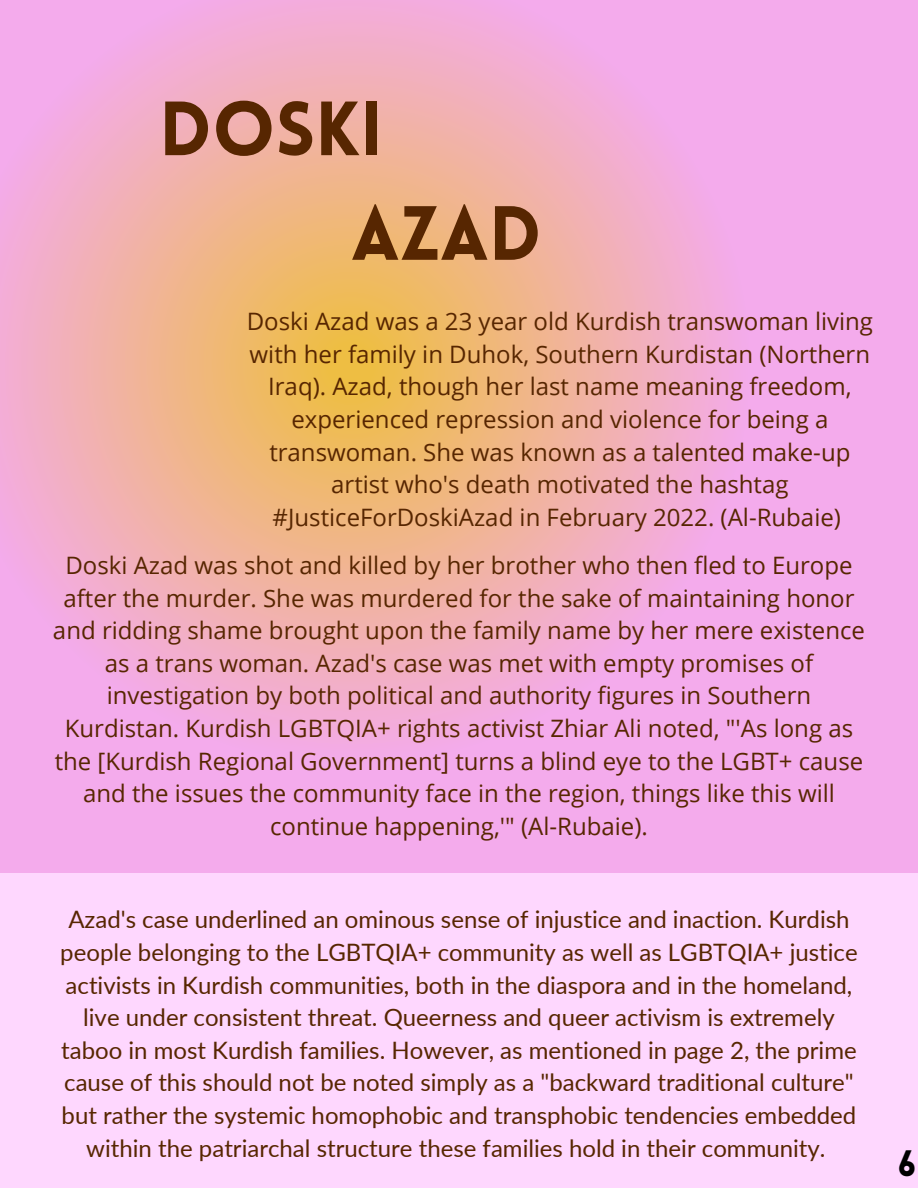
<style>
.page{position:relative;width:918px;height:1188px;background:#f4abec}
.page>*{position:absolute;margin:0;border:0;box-sizing:border-box;transform-origin:0 0}
.t1{font:900 75px "Lovelo";color:#572601}
.t2{font:900 36px "Lovelo";color:#000}
.t3{font:24px/32.7px "Open Sans";color:#572601;text-align:center}
.t4{font:24px/32.7px "Lato";color:#572601;text-align:center}
</style>
<div class="page">
<svg style="left:0;top:0;width:729px;height:744px"></svg>
<div style="left:0;top:873px;width:918px;height:315px;background:#fed7fe"></div>
<p class="t1" style="left:159px;top:99px;width:226px">DOSKI</p>
<p class="t1" style="left:351px;top:204px;width:192px">AZAD</p>
<p class="t3" style="left:247px;top:304px;width:628px">Doski Azad was a 23 year old Kurdish transwoman living with her family in Duhok, Southern Kurdistan (Northern Iraq). Azad, though her last name meaning freedom, experienced repression and violence for being a transwoman. She was known as a talented make-up artist who's death motivated the hashtag #JusticeForDoskiAzad in February 2022. (Al-Rubaie)</p>
<p class="t3" style="left:53px;top:548px;width:813px">Doski Azad was shot and killed by her brother who then fled to Europe after the murder. She was murdered for the sake of maintaining honor and ridding shame brought upon the family name by her mere existence as a trans woman. Azad's case was met with empty promises of investigation by both political and authority figures in Southern Kurdistan. Kurdish LGBTQIA+ rights activist Zhiar Ali noted, "'As long as the [Kurdish Regional Government] turns a blind eye to the LGBT+ cause and the issues the community face in the region, things like this will continue happening,'" (Al-Rubaie).</p>
<p class="t4" style="left:60px;top:903px;width:799px">Azad's case underlined an ominous sense of injustice and inaction. Kurdish people belonging to the LGBTQIA+ community as well as LGBTQIA+ justice activists in Kurdish communities, both in the diaspora and in the homeland, live under consistent threat. Queerness and queer activism is extremely taboo in most Kurdish families. However, as mentioned in page 2, the prime cause of this should not be noted simply as a "backward traditional culture" but rather the systemic homophobic and transphobic tendencies embedded within the patriarchal structure these families hold in their community.</p>
<p class="t2" style="left:898px;top:1149px;width:20px">6</p>
</div>
